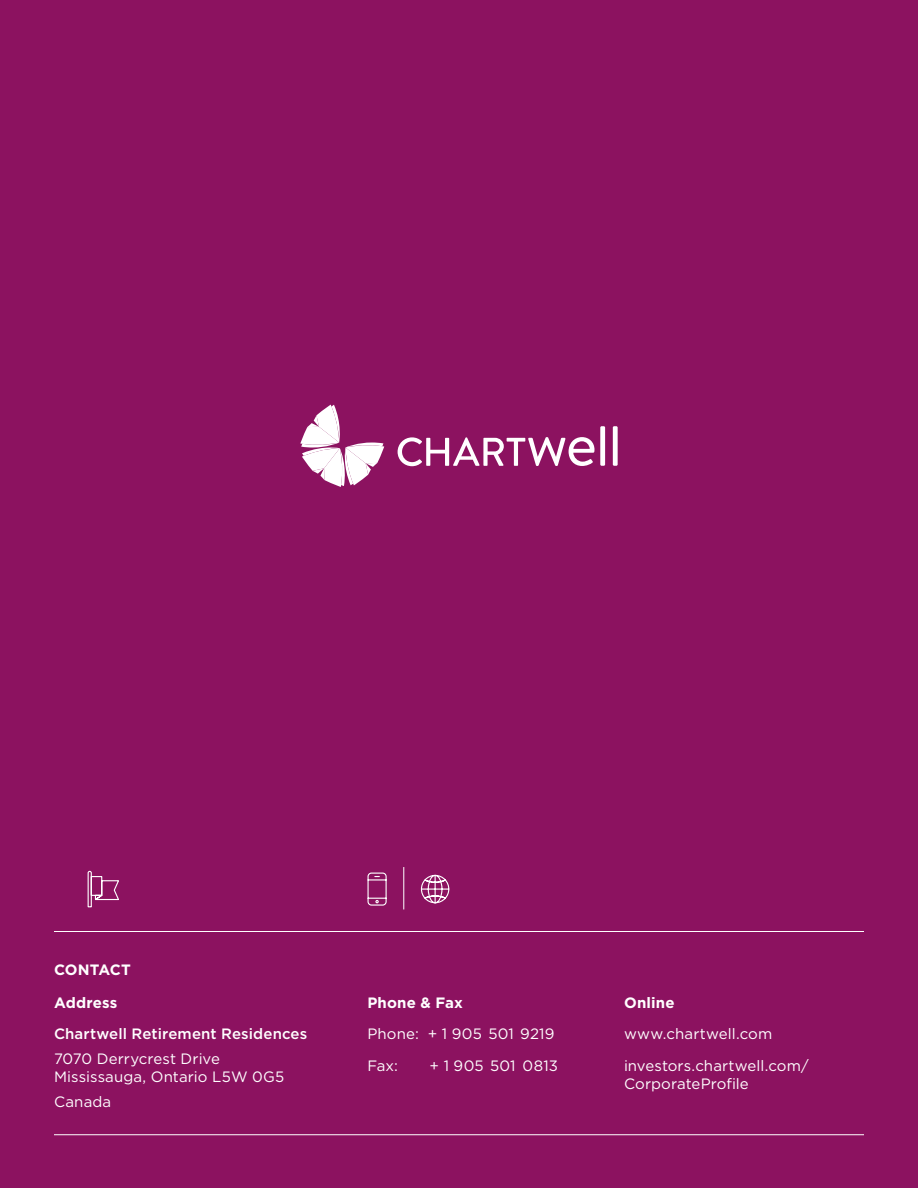
<style>
.page{position:relative;width:918px;height:1188px;background:#8c1260}
.page>*{position:absolute;margin:0;border:0;box-sizing:border-box;transform-origin:0 0}
.t1{font:15px/18px "Gotham HTF";letter-spacing:.01em;color:#fff}
.t2{font:700 15px "Gotham HTF";letter-spacing:.01em;color:#fff}
.t3{font:500 15px "Gotham HTF";letter-spacing:.005em;color:#fff}
</style>
<div class="page">
<hr style="left:403px;top:867px;width:1px;height:42px;background:#fff">
<hr style="left:54px;top:931px;width:248px;height:1px;background:#fff">
<hr style="left:260px;top:931px;width:604px;height:1px;background:#fff">
<hr style="left:54px;top:1134px;width:810px;height:1px;background:#fff">
<div style="left:600px;top:426px;width:5px;height:40px;background:#fff"></div>
<div style="left:613px;top:426px;width:5px;height:40px;background:#fff"></div>
<svg style="left:398px;top:437px;width:196px;height:29px"></svg>
<svg style="left:300px;top:405px;width:84px;height:82px"></svg>
<svg style="left:367px;top:872px;width:20px;height:34px"></svg>
<svg style="left:87px;top:870px;width:32px;height:38px"></svg>
<svg style="left:420px;top:874px;width:30px;height:30px"></svg>
<h1 class="t2" style="left:54px;top:961px;width:78px">CONTACT</h1>
<h2 class="t2" style="left:54px;top:994px;width:65px">Address</h2>
<p class="t3" style="left:54px;top:1025px;width:255px">Chartwell Retirement Residences</p>
<p class="t1" style="left:54px;top:1049px;width:232px">7070 Derrycrest Drive<br>Mississauga, Ontario L5W 0G5</p>
<p class="t1" style="left:54px;top:1092px;width:59px">Canada</p>
<h2 class="t2" style="left:368px;top:994px;width:97px">Phone &amp; Fax</h2>
<p class="t1" style="left:368px;top:1025px;width:189px">Phone: + 1 905 501 9219</p>
<p class="t1" style="left:368px;top:1056px;width:32px">Fax:</p>
<p class="t1" style="left:430px;top:1056px;width:130px">+ 1 905 501 0813</p>
<h2 class="t2" style="left:624px;top:994px;width:52px">Online</h2>
<p class="t1" style="left:624px;top:1025px;width:150px">www.chartwell.com</p>
<p class="t1" style="left:624px;top:1056px;width:186px">investors.chartwell.com/<br>CorporateProfile</p>
</div>
